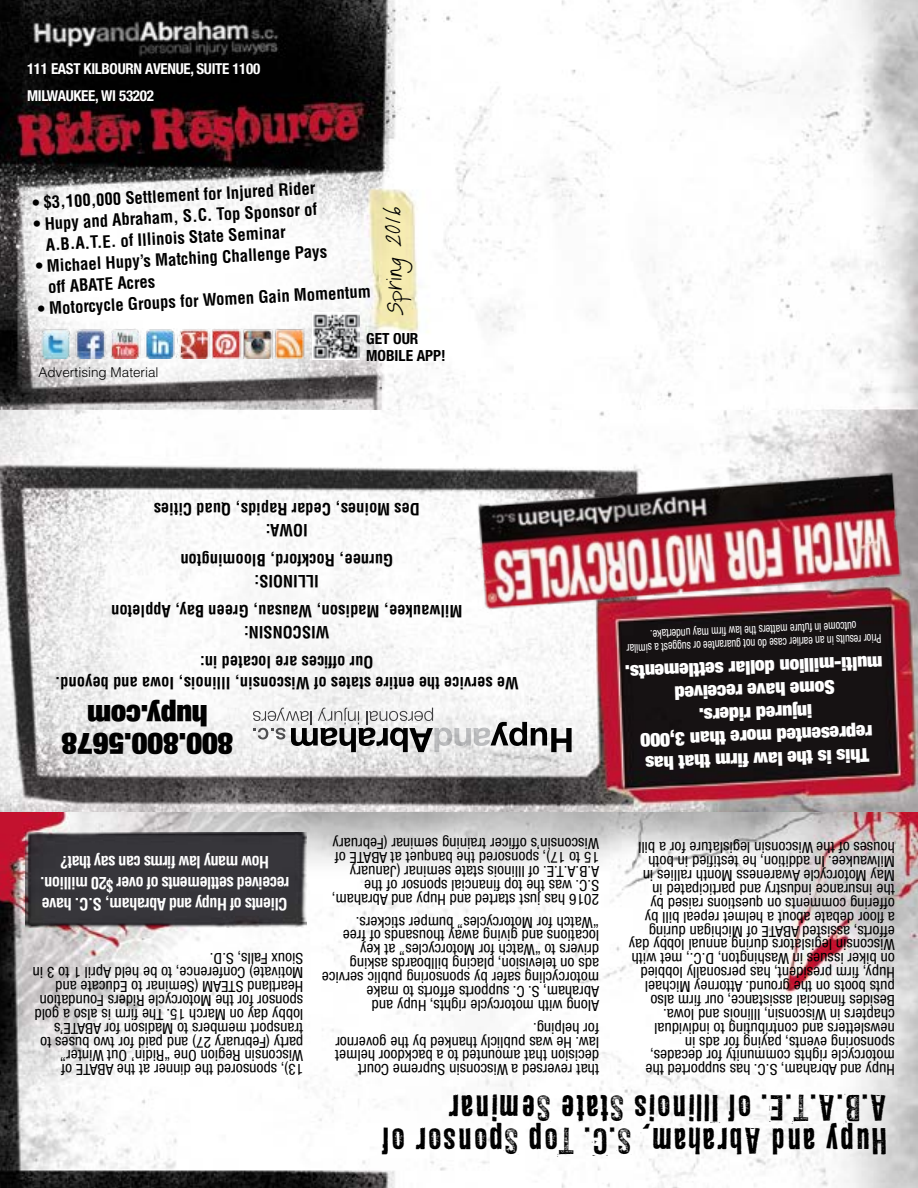
<style>
.page{position:relative;width:918px;height:1188px;background:#fff}
.page>*{position:absolute;margin:0;border:0;box-sizing:border-box;transform-origin:0 0}
.t1{font:33px/33px "LL Rubber Grotesque";color:#000}
.t2{font:900 expanded 30px/28.2px "Helvetica Neue";color:#000;text-align:center}
.t3{font:900 expanded 19.2px/23px "Helvetica Neue";color:#fff;text-align:center}
.t4{font:18px "It Ain't Rocket Science";color:#000}
.t5{font:700 condensed 16.65px/21.1px "Helvetica";color:#000}
.t6{font:700 condensed 16.5px/21px "Helvetica";color:#000;text-align:center}
.t7{font:700 condensed 16.5px/21px "Helvetica";letter-spacing:-.04em;color:#fff;text-align:right}
.t8{font:700 condensed 16.5px "Helvetica";letter-spacing:-.04em;color:#fff;scale:.9 1}
.t9{font:condensed 15.3px/13.8px "Helvetica Neue";letter-spacing:.01em;color:#000}
.t10{font:700 condensed 15.3px/16.5px "Helvetica Neue";color:#000}
.t11{font:700 condensed 15px/27px "Helvetica Neue";letter-spacing:-.02em;color:#fff}
.t12{font:300 13.5px "Helvetica LT Std";color:#000}
.t13{font:condensed 12.3px/13.4px "Helvetica Neue";color:#fff;text-align:center;scale:.83 1}
</style>
<div class="page">
<img style="left:0;top:0;width:918px;height:1188px">
<img style="left:42px;top:329px;width:270px;height:29px">
<svg style="left:253px;top:708px;width:319px;height:44px"></svg>
<img style="left:466px;top:465px;width:443px;height:149px">
<img style="left:26px;top:832px;width:281px;height:95px">
<img style="left:312px;top:312px;width:48px;height:48px">
<p class="t11" style="left:27px;top:55px;width:235px">111 EAST KILBOURN AVENUE, SUITE 1100<br>MILWAUKEE, WI 53202</p>
<p class="t5" style="left:32px;top:192px;width:285px;rotate:-3deg">• $3,100,000 Settlement for Injured Rider</p>
<p class="t5" style="left:44px;top:213px;width:274px;text-indent:-11px;rotate:-3deg">• Hupy and Abraham, S.C. Top Sponsor of<br>A.B.A.T.E. of Illinois State Seminar</p>
<p class="t5" style="left:46px;top:255px;width:282px;text-indent:-11px;rotate:-3deg">• Michael Hupy’s Matching Challenge Pays off ABATE Acres</p>
<p class="t5" style="left:37px;top:298px;width:335px;rotate:-3deg">• Motorcycle Groups for Women Gain Momentum</p>
<p class="t4" style="left:385px;top:316px;width:111px;rotate:-91deg">Spring 2016</p>
<p class="t12" style="left:38px;top:363px;width:122px">Advertising Material</p>
<p class="t10" style="left:366px;top:330px;width:81px">GET OUR<br>MOBILE APP!</p>
<p class="t6" style="left:420px;top:541px;width:268px;rotate:-180deg">IOWA:<br>Des Moines, Cedar Rapids, Quad Cities</p>
<p class="t6" style="left:393px;top:592px;width:214px;rotate:-180deg">ILLINOIS:<br>Gurnee, Rockford, Bloomington</p>
<p class="t6" style="left:462px;top:643px;width:353px;rotate:-180deg">WISCONSIN:<br>Milwaukee, Madison, Wausau, Green Bay, Appleton</p>
<p class="t6" style="left:519px;top:694px;width:465px;rotate:-180deg">We service the entire states of Wisconsin, Illinois, Iowa and beyond.<br>Our offices are located in:</p>
<h2 class="t2" style="left:233px;top:758px;width:173px;rotate:-180deg">800.800.5678 hupy.com</h2>
<p class="t7" style="left:269px;top:893px;width:211px;text-align:left;text-indent:-20px;rotate:-180deg">received settlements of over<br>How many law firms can say that?</p>
<p class="t7" style="left:288px;top:914px;width:250px;rotate:-180deg">Clients of Hupy and Abraham, S.C. have<br>20 million.</p>
<p class="t8" style="left:114px;top:896px;width:10px;rotate:-180deg">$</p>
<p class="t9" style="left:303px;top:1077px;width:272px;rotate:-180deg">13), sponsored the dinner at the ABATE of Wisconsin Region One “Ridin’ Out Winter” party (February 27) and paid for two buses to transport members to Madison for ABATE’s lobby day on March 15. The firm is also a gold sponsor for the Motorcycle Riders Foundation Heartland STEAM (Seminar to Educate and Motivate) Conference, to be held April 1 to 3 in Sioux Falls, S.D.</p>
<p class="t9" style="left:599px;top:906px;width:269px;rotate:-180deg">2016 has just started and Hupy and Abraham, S.C. was the top financial sponsor of the A.B.A.T.E. of Illinois state seminar (January 15 to 17), sponsored the banquet at ABATE of Wisconsin’s officer training seminar (February</p>
<p class="t9" style="left:599px;top:1012px;width:279px;rotate:-180deg">Along with motorcycle rights, Hupy and Abraham, S. C. supports efforts to make motorcycling safer by sponsoring public service ads on television, placing billboards asking drivers to “Watch for Motorcycles” at key locations and giving away thousands of free “Watch for Motorcycles” bumper stickers.</p>
<p class="t9" style="left:599px;top:1077px;width:265px;rotate:-180deg">that reversed a Wisconsin Supreme Court decision that amounted to a backdoor helmet law. He was publicly thanked by the governor for helping.</p>
<p class="t13" style="left:882px;top:646px;width:309px;rotate:178deg">Prior results in an earlier case do not guarantee or suggest a similar outcome in future matters the law fi rm may undertake.</p>
<p class="t3" style="left:886px;top:767px;width:259px;rotate:178deg">This is the law fi rm that has represented more than 3,000 injured riders.<br>Some have received multi-million dollar settlements.</p>
<p class="t9" style="left:895px;top:1077px;width:267px;rotate:-180deg">Hupy and Abraham, S.C. has supported the motorcycle rights community for decades, sponsoring events, paying for ads in newsletters and contributing to individual chapters in Wisconsin, Illinois and Iowa.<br>Besides financial assistance, our firm also puts boots on the ground. Attorney Michael Hupy, firm president, has personally lobbied on biker issues in Washington, D.C., met with Wisconsin legislators during annual lobby day efforts, assisted ABATE of Michigan during<br>a floor debate about a helmet repeal bill by offering comments on questions raised by the insurance industry and participated in May Motorcycle Awareness Month rallies in Milwaukee. In addition, he testified in both houses of the Wisconsin legislature for a bill</p>
<h1 class="t1" style="left:887px;top:1156px;width:507px;rotate:-180deg">Hupy and Abraham, S.C. Top Sponsor of<br>A.B.A.T.E. of Illinois State Seminar</h1>
</div>
